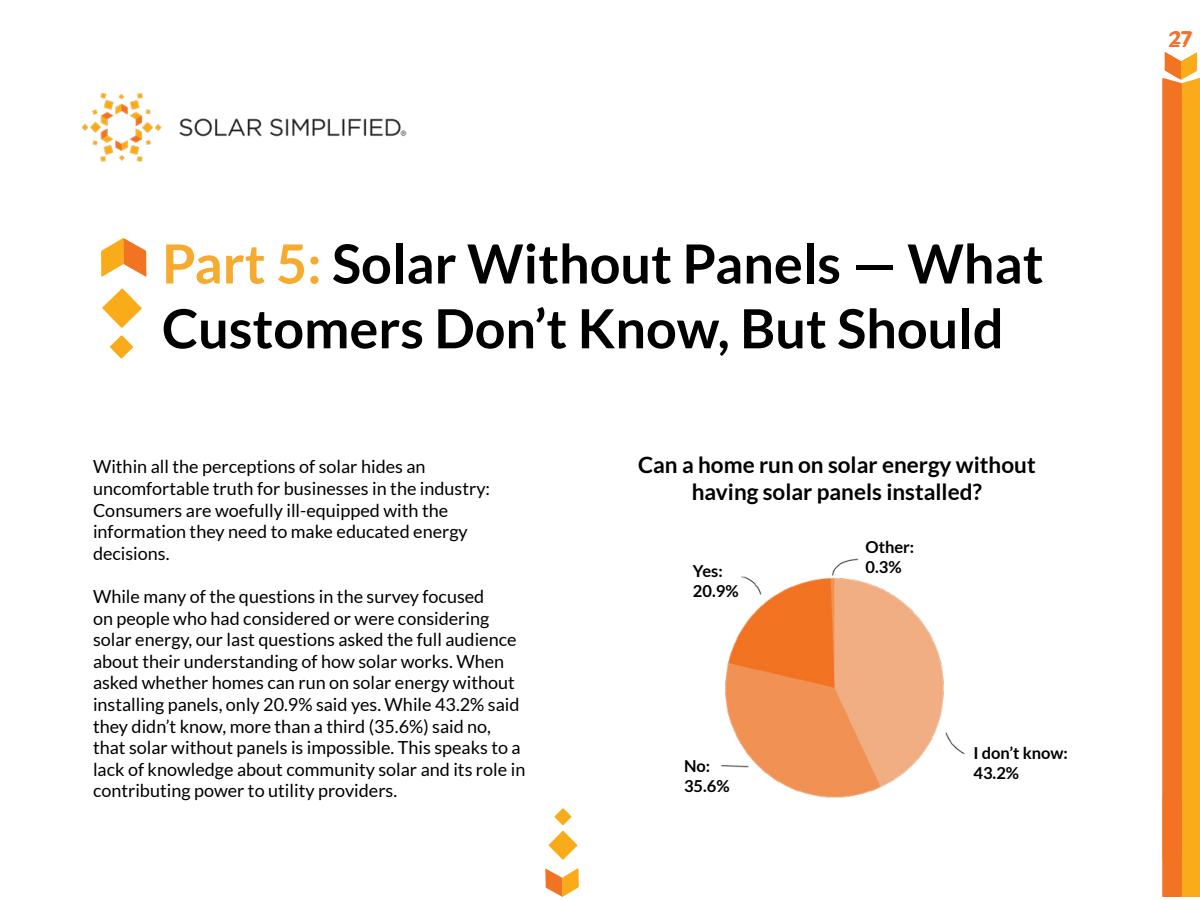
<style>
.page{position:relative;width:1200px;height:900px;background:#fff}
.page>*{position:absolute;margin:0;border:0;box-sizing:border-box;transform-origin:0 0}
.t1{font:700 54px/64.8px "Lato";color:#000}
.t2{font:700 22.5px/27px "Lato";color:#000;text-align:center}
.t3{font:700 21px "Lato";color:#ef732f}
.t4{font:18px/21.6px "Lato";color:#000}
.t5{font:700 18px "Lato";color:#ef732f}
.t6{font:700 16.5px/19.8px "Lato";color:#000}
.s1{color:#f6aa2f}
</style>
<div class="page">
<svg style="left:545px;top:868px;width:34px;height:29px"></svg>
<svg style="left:548px;top:808px;width:30px;height:52px"></svg>
<img style="left:81px;top:93px;width:326px;height:69px">
<svg style="left:101px;top:238px;width:45px;height:39px"></svg>
<svg style="left:102px;top:288px;width:40px;height:40px"></svg>
<svg style="left:110px;top:335px;width:23px;height:24px"></svg>
<svg style="left:1162px;top:52px;width:38px;height:845px;background:#f69023"></svg>
<img style="left:721px;top:558px;width:244px;height:240px">
<div style="left:861px;top:555px;width:109px;height:13px;background:#fff"></div>
<div style="left:628px;top:567px;width:110px;height:13px;background:#fff"></div>
<h1 class="t1" style="left:162px;top:231px;width:883px"><span class="s1">Part 5:</span> Solar Without Panels — What<br>Customers Don’t Know, But Should</h1>
<p class="t4" style="left:93px;top:456px;width:399px">Within all the perceptions of solar hides an uncomfortable truth for businesses in the industry:<br>Consumers are woefully ill-equipped with the information they need to make educated energy decisions.</p>
<p class="t4" style="left:93px;top:586px;width:434px">While many of the questions in the survey focused<br>on people who had considered or were considering solar energy, our last questions asked the full audience about their understanding of how solar works. When asked whether homes can run on solar energy without installing panels, only 20.9% said yes. While 43.2% said they didn’t know, more than a third (35.6%) said no, that solar without panels is impossible. This speaks to a lack of knowledge about community solar and its role in contributing power to utility providers.</p>
<p class="t2" style="left:638px;top:451px;width:399px">Can a home run on solar energy without having solar panels installed?</p>
<p class="t6" style="left:693px;top:561px;width:47px">Yes:<br>20.9%</p>
<p class="t6" style="left:684px;top:756px;width:47px">No:<br>35.6%</p>
<p class="t6" style="left:866px;top:537px;width:50px">Other:<br>0.3%</p>
<p class="t6" style="left:973px;top:743px;width:96px">I don’t know:<br>43.2%</p>
<p class="t5" style="left:1171px;top:28px;width:22px">27</p>
<p class="t3" style="left:1168px;top:27px;width:26px">27</p>
</div>
